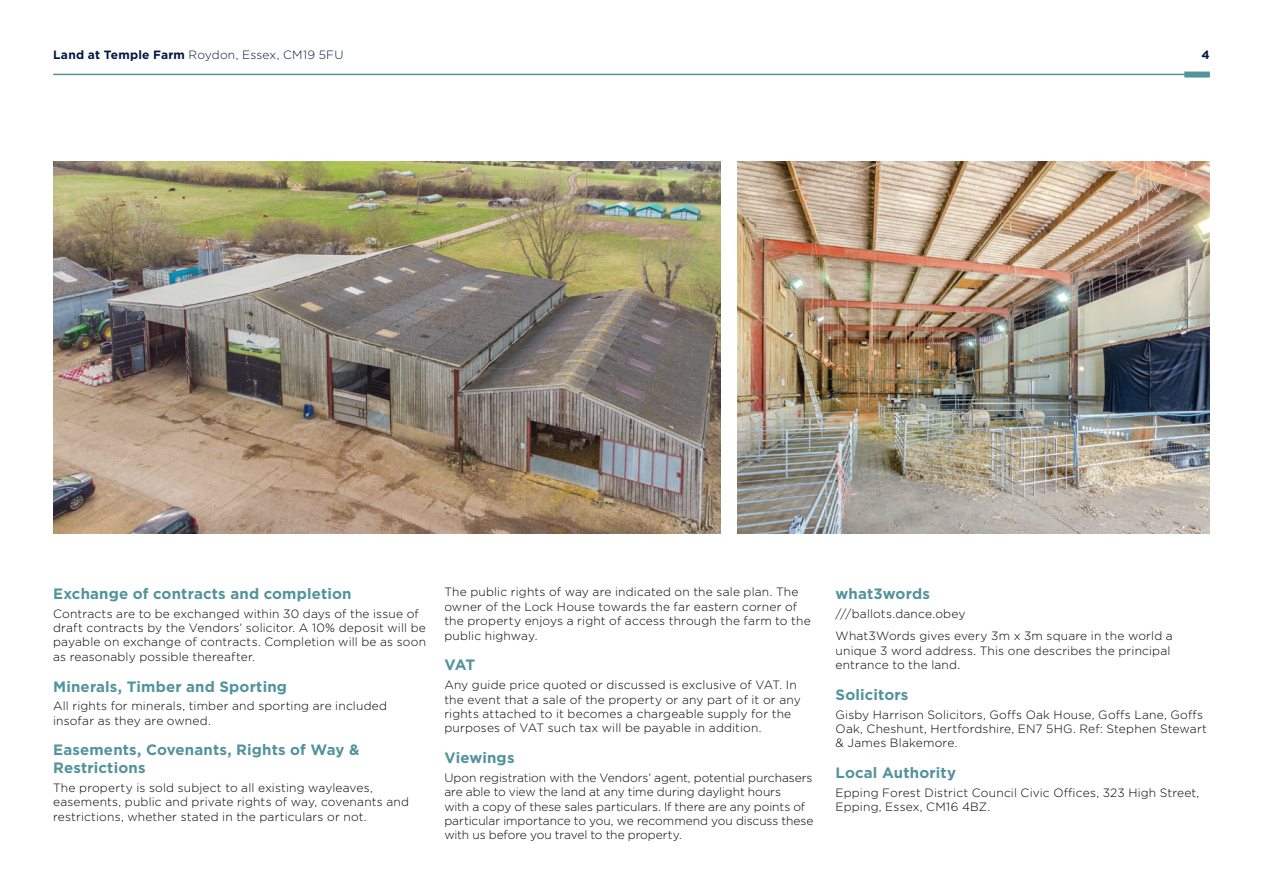
<style>
.page{position:relative;width:1263px;height:893px;background:#fff}
.page>*{position:absolute;margin:0;border:0;box-sizing:border-box;transform-origin:0 0}
.t1{font:700 15px/18px "Gotham";letter-spacing:.01em;color:#53939c}
.t2{font:300 12px/14.4px "Gotham";letter-spacing:.01em;color:#000}
.t3{font:300 12px "Gotham";letter-spacing:.02em;color:#001844}
.t4{font:700 12px "Gotham";color:#001844}
.s1{font-weight:700}
</style>
<div class="page">
<div style="left:1184px;top:72px;width:26px;height:6px;background:#53939c"></div>
<hr style="left:53px;top:74px;width:1157px;height:1px;background:#53939c">
<img style="left:53px;top:162px;width:668px;height:372px">
<img style="left:738px;top:162px;width:472px;height:372px">
<p class="t3" style="left:53px;top:47px;width:292px"><span class="s1">Land at Temple Farm</span> Roydon, Essex, CM19 5FU</p>
<p class="t4" style="left:1201px;top:47px;width:10px">4</p>
<p class="t1" style="left:53px;top:584px;width:300px">Exchange of contracts and completion</p>
<p class="t2" style="left:53px;top:606px;width:374px">Contracts are to be exchanged within 30 days of the issue of draft contracts by the Vendors’ solicitor. A 10% deposit will be payable on exchange of contracts. Completion will be as soon as reasonably possible thereafter.</p>
<p class="t1" style="left:53px;top:677px;width:235px">Minerals, Timber and Sporting</p>
<p class="t2" style="left:53px;top:698px;width:335px">All rights for minerals, timber and sporting are included insofar as they are owned.</p>
<p class="t1" style="left:53px;top:741px;width:308px">Easements, Covenants, Rights of Way &amp;<br>Restrictions</p>
<p class="t2" style="left:53px;top:780px;width:357px">The property is sold subject to all existing wayleaves, easements, public and private rights of way, covenants and restrictions, whether stated in the particulars or not.</p>
<p class="t2" style="left:444px;top:585px;width:368px">The public rights of way are indicated on the sale plan. The owner of the Lock House towards the far eastern corner of the property enjoys a right of access through the farm to the public highway.</p>
<p class="t1" style="left:444px;top:656px;width:32px">VAT</p>
<p class="t2" style="left:444px;top:677px;width:358px">Any guide price quoted or discussed is exclusive of VAT. In the event that a sale of the property or any part of it or any rights attached to it becomes a chargeable supply for the purposes of VAT such tax will be payable in addition.</p>
<p class="t1" style="left:444px;top:749px;width:72px">Viewings</p>
<p class="t2" style="left:444px;top:770px;width:370px">Upon registration with the Vendors’ agent, potential purchasers are able to view the land at any time during daylight hours<br>with a copy of these sales particulars. If there are any points of particular importance to you, we recommend you discuss these with us before you travel to the property.</p>
<p class="t1" style="left:836px;top:584px;width:96px">what3words</p>
<p class="t2" style="left:836px;top:601px;width:339px;line-height:23px">///ballots.dance.obey<br>What3Words gives every 3m x 3m square in the world a</p>
<p class="t2" style="left:836px;top:643px;width:336px">unique 3 word address. This one describes the principal entrance to the land.</p>
<p class="t1" style="left:836px;top:686px;width:74px">Solicitors</p>
<p class="t2" style="left:836px;top:707px;width:373px">Gisby Harrison Solicitors, Goffs Oak House, Goffs Lane, Goffs<br>Oak, Cheshunt, Hertfordshire, EN7 5HG. Ref: Stephen Stewart &amp; James Blakemore.</p>
<p class="t1" style="left:836px;top:764px;width:122px">Local Authority</p>
<p class="t2" style="left:836px;top:785px;width:365px">Epping Forest District Council Civic Offices, 323 High Street,<br>Epping, Essex, CM16 4BZ.</p>
</div>
